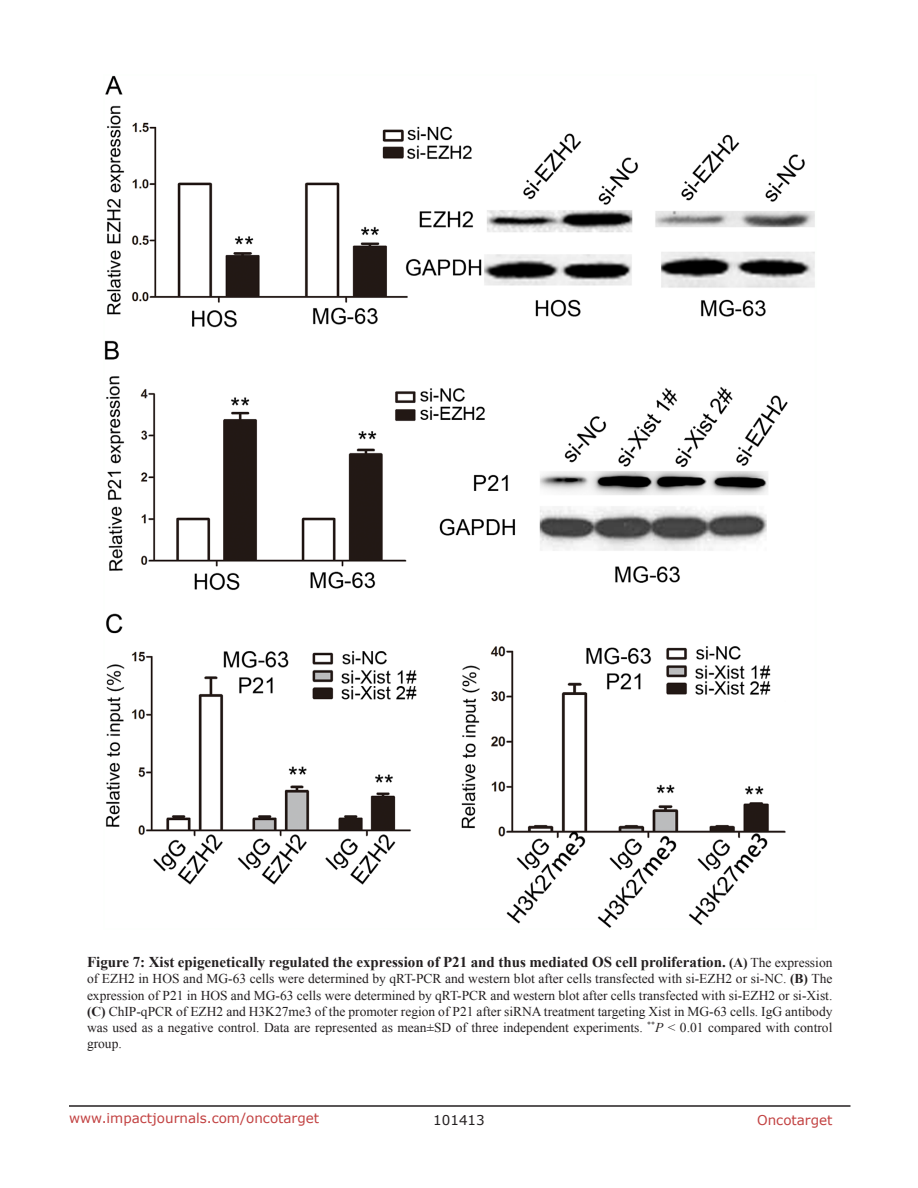
<style>
.page{position:relative;width:918px;height:1188px;background:#fff}
.page>*{position:absolute;margin:0;border:0;box-sizing:border-box;transform-origin:0 0}
.figuretext{font:700 15px "Times New Roman";color:#231f20}
.figuretext-2{font:13.5px/16.2px "Times New Roman";color:#231f20;text-align:justify}
.t1{font:13.5px "Verdana";color:#c24141}
.t2{font:13.5px "Verdana";color:#231f20}
.s1{font-size:13.5px}
.s2{font-weight:400;font-size:13.5px}
.s3{font-weight:700}
.s4{font-style:italic}
</style>
<div class="page">
<hr style="left:69px;top:1105px;width:781px;height:2px;background:#231f20">
<img style="left:104px;top:75px;width:711px;height:853px">
<p class="figuretext" style="left:87px;top:952px;width:747px">Figure 7: Xist epigenetically regulated the expression of P21 and thus mediated OS cell proliferation. <span class="s1">(A)</span> <span class="s2">The expression</span></p>
<p class="figuretext-2" style="left:87px;top:971px;width:747px">of EZH2 in HOS and MG-63 cells were determined by qRT-PCR and western blot after cells transfected with si-EZH2 or si-NC. <span class="s3">(B)</span> The expression of P21 in HOS and MG-63 cells were determined by qRT-PCR and western blot after cells transfected with si-EZH2 or si-Xist. <span class="s3">(C)</span> ChIP-qPCR of EZH2 and H3K27me3 of the promoter region of P21 after siRNA treatment targeting Xist in MG-63 cells. IgG antibody was used as a negative control. Data are represented as mean±SD of three independent experiments. <sup>**</sup><span class="s4">P</span> &lt; 0.01 compared with control group.</p>
<p class="t1" style="left:69px;top:1109px;width:252px">www.impactjournals.com/oncotarget</p>
<p class="t2" style="left:433px;top:1111px;width:53px">101413</p>
<p class="t1" style="left:757px;top:1111px;width:77px">Oncotarget</p>
</div>
